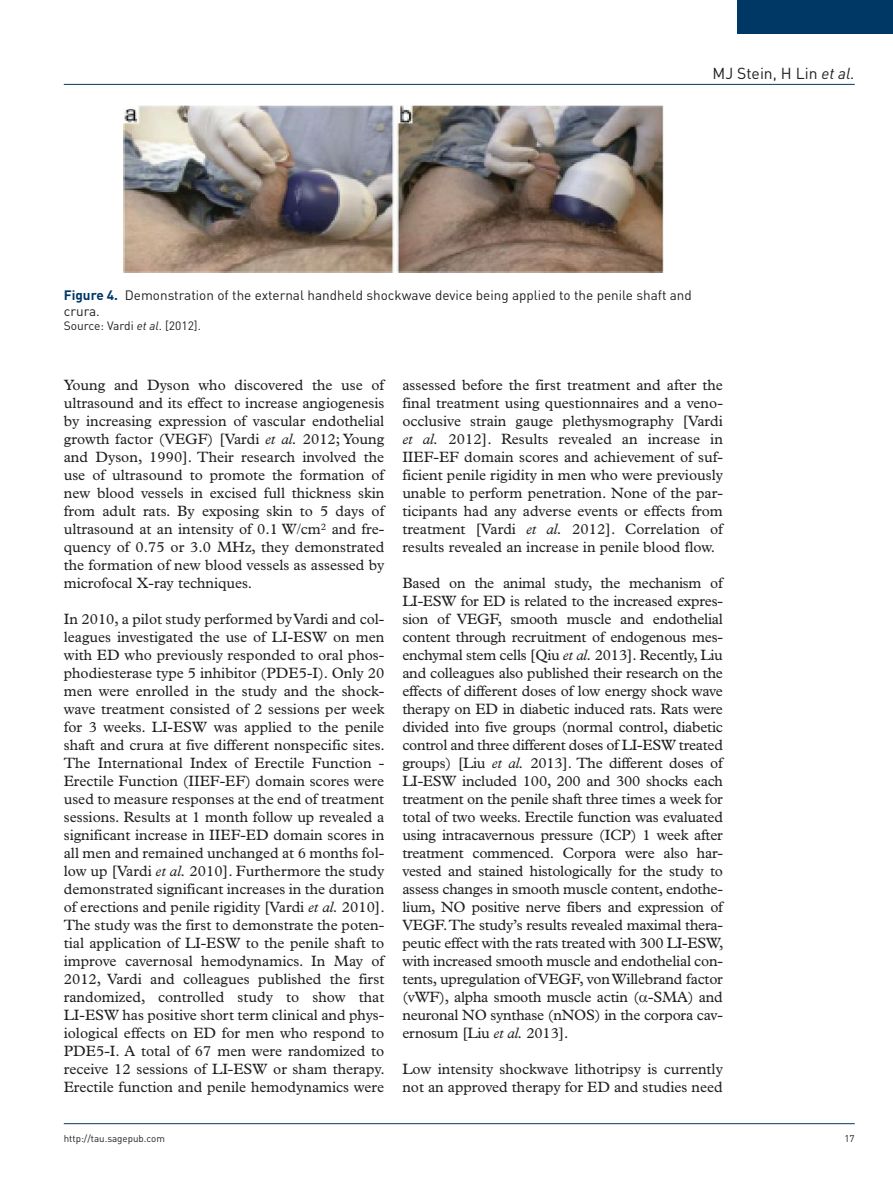
<style>
.page{position:relative;width:893px;height:1191px;background:#fff}
.page>*{position:absolute;margin:0;border:0;box-sizing:border-box;transform-origin:0 0}
.t1{font:15.75px "DIN";color:#231f20}
.t2{font:15px/18px "Plantin Std";color:#231f20;text-align:justify}
.t3{font:13.5px/15.8px "DIN";color:#231f20}
.t4{font:12px "DIN";color:#231f20}
.t5{font:9.75px "DIN";color:#231f20}
.s1{font-style:italic}
.s2{font-weight:700;color:#003865}
</style>
<div class="page">
<hr style="left:64px;top:84px;width:791px;height:1px;background:#003865">
<hr style="left:64px;top:1123px;width:791px;height:1px;background:#003865">
<div style="left:738px;top:0;width:155px;height:34px;background:#003865"></div>
<img style="left:123px;top:106px;width:540px;height:166px">
<p class="t1" style="left:712px;top:63px;width:144px">MJ Stein, H Lin <span class="s1">et al.</span></p>
<p class="t3" style="left:64px;top:287px;width:630px"><span class="s2">Figure 4.</span> Demonstration of the external handheld shockwave device being applied to the penile shaft and crura.</p>
<p class="t4" style="left:64px;top:318px;width:139px">Source: Vardi <span class="s1">et al</span>. [2012].</p>
<p class="t2" style="left:64px;top:376px;width:322px">Young and Dyson who discovered the use of ultrasound and its effect to increase angiogenesis by increasing expression of vascular endothelial growth factor (VEGF) [Vardi <span class="s1">et al.</span> 2012; Young and Dyson, 1990]. Their research involved the use of ultrasound to promote the formation of new blood vessels in excised full thickness skin from adult rats. By exposing skin to 5 days of ultrasound at an intensity of 0.1 W/cm<sup>2</sup> and fre&shy;quency of 0.75 or 3.0 MHz, they demonstrated the formation of new blood vessels as assessed by microfocal X-ray techniques.</p>
<p class="t2" style="left:64px;top:610px;width:323px">In 2010, a pilot study performed by Vardi and col&shy;leagues investigated the use of LI-ESW on men with ED who previously responded to oral phos&shy;phodiesterase type 5 inhibitor (PDE5-I). Only 20 men were enrolled in the study and the shock&shy;wave treatment consisted of 2 sessions per week for 3 weeks. LI-ESW was applied to the penile shaft and crura at five different nonspecific sites.<br>The International Index of Erectile Function - Erectile Function (IIEF-EF) domain scores were used to measure responses at the end of treatment sessions. Results at 1 month follow up revealed a significant increase in IIEF-ED domain scores in all men and remained unchanged at 6 months fol&shy;low up [Vardi <span class="s1">et al.</span> 2010]. Furthermore the study demonstrated significant increases in the duration of erections and penile rigidity [Vardi <span class="s1">et al.</span> 2010].<br>The study was the first to demonstrate the poten&shy;tial application of LI-ESW to the penile shaft to improve cavernosal hemodynamics. In May of 2012, Vardi and colleagues published the first randomized, controlled study to show that LI-ESW has positive short term clinical and phys&shy;iological effects on ED for men who respond to PDE5-I. A total of 67 men were randomized to receive 12 sessions of LI-ESW or sham therapy.<br>Erectile function and penile hemodynamics were</p>
<p class="t2" style="left:402px;top:376px;width:322px">assessed before the first treatment and after the final treatment using questionnaires and a veno&shy;occlusive strain gauge plethysmography [Vardi <span class="s1">et al.</span> 2012]. Results revealed an increase in IIEF-EF domain scores and achievement of suf&shy;ficient penile rigidity in men who were previously unable to perform penetration. None of the par&shy;ticipants had any adverse events or effects from treatment [Vardi <span class="s1">et al.</span> 2012]. Correlation of results revealed an increase in penile blood flow.</p>
<p class="t2" style="left:402px;top:574px;width:323px">Based on the animal study, the mechanism of LI-ESW for ED is related to the increased expres&shy;sion of VEGF, smooth muscle and endothelial content through recruitment of endogenous mes&shy;enchymal stem cells [Qiu <span class="s1">et al.</span> 2013]. Recently, Liu and colleagues also published their research on the effects of different doses of low energy shock wave therapy on ED in diabetic induced rats. Rats were divided into five groups (normal control, diabetic control and three different doses of LI-ESW treated groups) [Liu <span class="s1">et al.</span> 2013]. The different doses of LI-ESW included 100, 200 and 300 shocks each treatment on the penile shaft three times a week for total of two weeks. Erectile function was evaluated using intracavernous pressure (ICP) 1 week after treatment commenced. Corpora were also har&shy;vested and stained histologically for the study to assess changes in smooth muscle content, endothe&shy;lium, NO positive nerve fibers and expression of VEGF. The study’s results revealed maximal thera&shy;peutic effect with the rats treated with 300 LI-ESW, with increased smooth muscle and endothelial con&shy;tents, upregulation of VEGF, von Willebrand factor (vWF), alpha smooth muscle actin ( -SMA) and neuronal NO synthase (nNOS) in the corpora cav&shy;ernosum [Liu <span class="s1">et al.</span> 2013].</p>
<p class="t2" style="left:402px;top:1060px;width:322px">Low intensity shockwave lithotripsy is currently not an approved therapy for ED and studies need</p>
<p class="t5" style="left:64px;top:1132px;width:103px">http://tau.sagepub.com</p>
<p class="t5" style="left:844px;top:1132px;width:12px">17</p>
</div>
